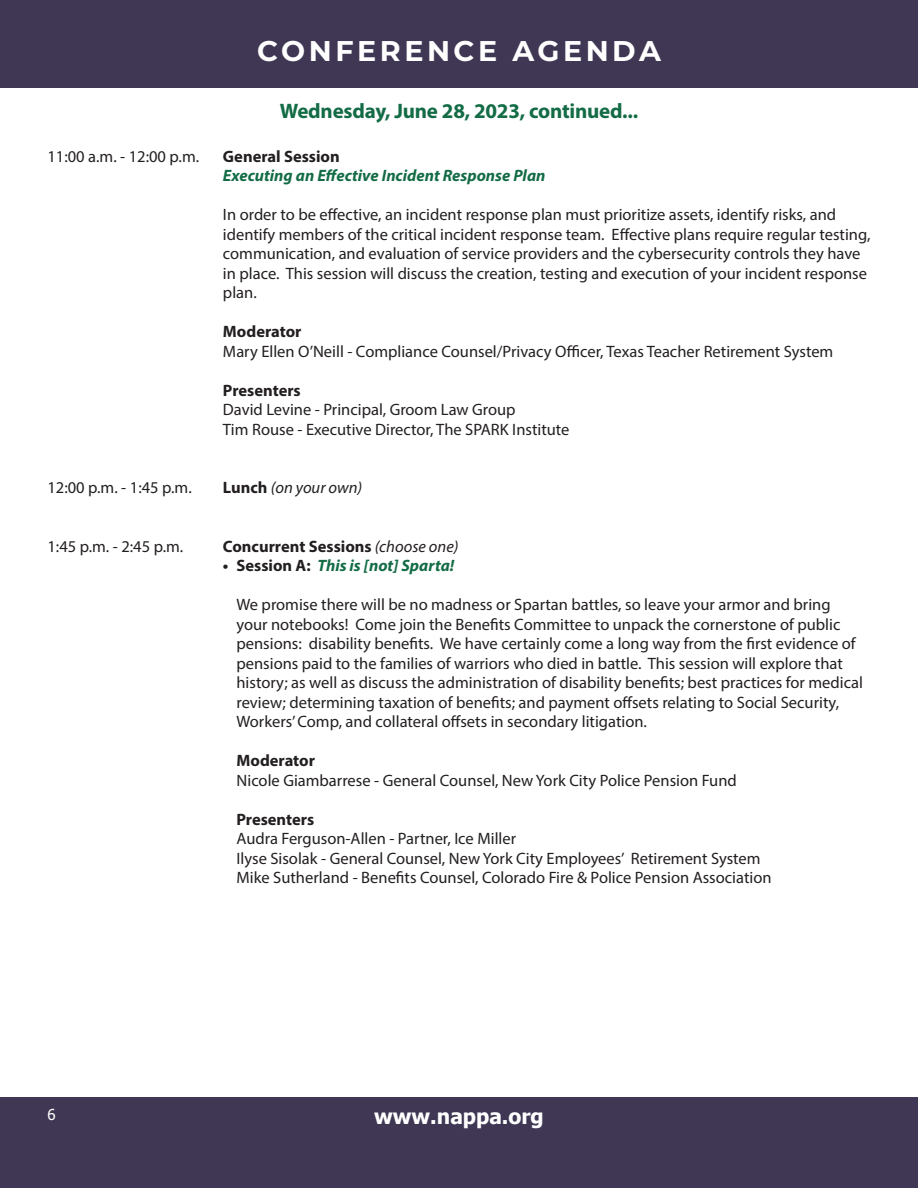
<style>
.page{position:relative;width:918px;height:1188px;background:#fff}
.page>*{position:absolute;margin:0;border:0;box-sizing:border-box;transform-origin:0 0}
.t1{font:700 28.5px "Montserrat";letter-spacing:.125em;color:#fff}
.t2{font:700 21px "Myriad Pro";letter-spacing:-.01em;color:#136c45}
.t3{font:700 21px "Tahoma";color:#fff}
.t4{font:16.5px/19.5px "Myriad Pro";color:#231f20}
.t5{font:italic 700 16.5px/19.5px "Myriad Pro";color:#136c45}
.t6{font:700 16.5px "Myriad Pro";color:#231f20}
.t7{font:italic 16.5px "Myriad Pro";color:#231f20}
.t8{font:15px "Tahoma";color:#fff}
.s1{font-style:normal;color:#231f20}
.s2{font-weight:700}
.s3{font-weight:700;font-style:normal}
.s4{font-weight:400;font-style:italic}
</style>
<div class="page">
<div style="left:0;top:1097px;width:918px;height:91px;background:#3f3753"></div>
<div style="left:0;top:0;width:918px;height:87px;background:#3f3753"></div>
<p class="t1" style="left:257px;top:30px;width:405px">CONFERENCE AGENDA</p>
<p class="t2" style="left:280px;top:97px;width:360px">Wednesday, June 28, 2023, continued...</p>
<p class="t4" style="left:47px;top:146px;width:153px">11:00 a.m. - 12:00 p.m.</p>
<p class="t5" style="left:223px;top:146px;width:324px"><span class="s1">General Session<br></span>Executing an Effective Incident Response Plan</p>
<p class="t4" style="left:223px;top:205px;width:649px">In order to be effective, an incident response plan must prioritize assets, identify risks, and identify members of the critical incident response team. Effective plans require regular testing, communication, and evaluation of service providers and the cybersecurity controls they have in place. This session will discuss the creation, testing and execution of your incident response plan.</p>
<p class="t4" style="left:223px;top:322px;width:612px"><span class="s2">Moderator<br></span>Mary Ellen O’Neill - Compliance Counsel/Privacy Officer, Texas Teacher Retirement System</p>
<p class="t4" style="left:223px;top:380px;width:348px"><span class="s2">Presenters<br></span>David Levine - Principal, Groom Law Group<br>Tim Rouse - Executive Director, The SPARK Institute</p>
<p class="t4" style="left:47px;top:478px;width:146px">12:00 p.m. - 1:45 p.m.</p>
<p class="t7" style="left:223px;top:478px;width:141px"><span class="s3">Lunch</span> (on your own)</p>
<p class="t4" style="left:47px;top:536px;width:137px">1:45 p.m. - 2:45 p.m.</p>
<p class="t6" style="left:223px;top:536px;width:237px">Concurrent Sessions <span class="s4">(choose one)</span></p>
<p class="t5" style="left:223px;top:556px;width:233px"><span class="s1">• Session A:</span> This is [not] Sparta!</p>
<p class="t4" style="left:236px;top:595px;width:628px">We promise there will be no madness or Spartan battles, so leave your armor and bring your notebooks! Come join the Benefits Committee to unpack the cornerstone of public pensions: disability benefits. We have certainly come a long way from the first evidence of pensions paid to the families of warriors who died in battle. This session will explore that history; as well as discuss the administration of disability benefits; best practices for medical review; determining taxation of benefits; and payment offsets relating to Social Security, Workers’ Comp, and collateral offsets in secondary litigation.</p>
<p class="t4" style="left:236px;top:751px;width:502px"><span class="s2">Moderator<br></span>Nicole Giambarrese - General Counsel, New York City Police Pension Fund</p>
<p class="t4" style="left:236px;top:809px;width:537px"><span class="s2">Presenters<br></span>Audra Ferguson-Allen - Partner, Ice Miller<br>Ilyse Sisolak - General Counsel, New York City Employees’ Retirement System Mike Sutherland - Benefits Counsel, Colorado Fire &amp; Police Pension Association</p>
<p class="t8" style="left:47px;top:1104px;width:10px">6</p>
<p class="t3" style="left:374px;top:1102px;width:171px">www.nappa.org</p>
</div>
